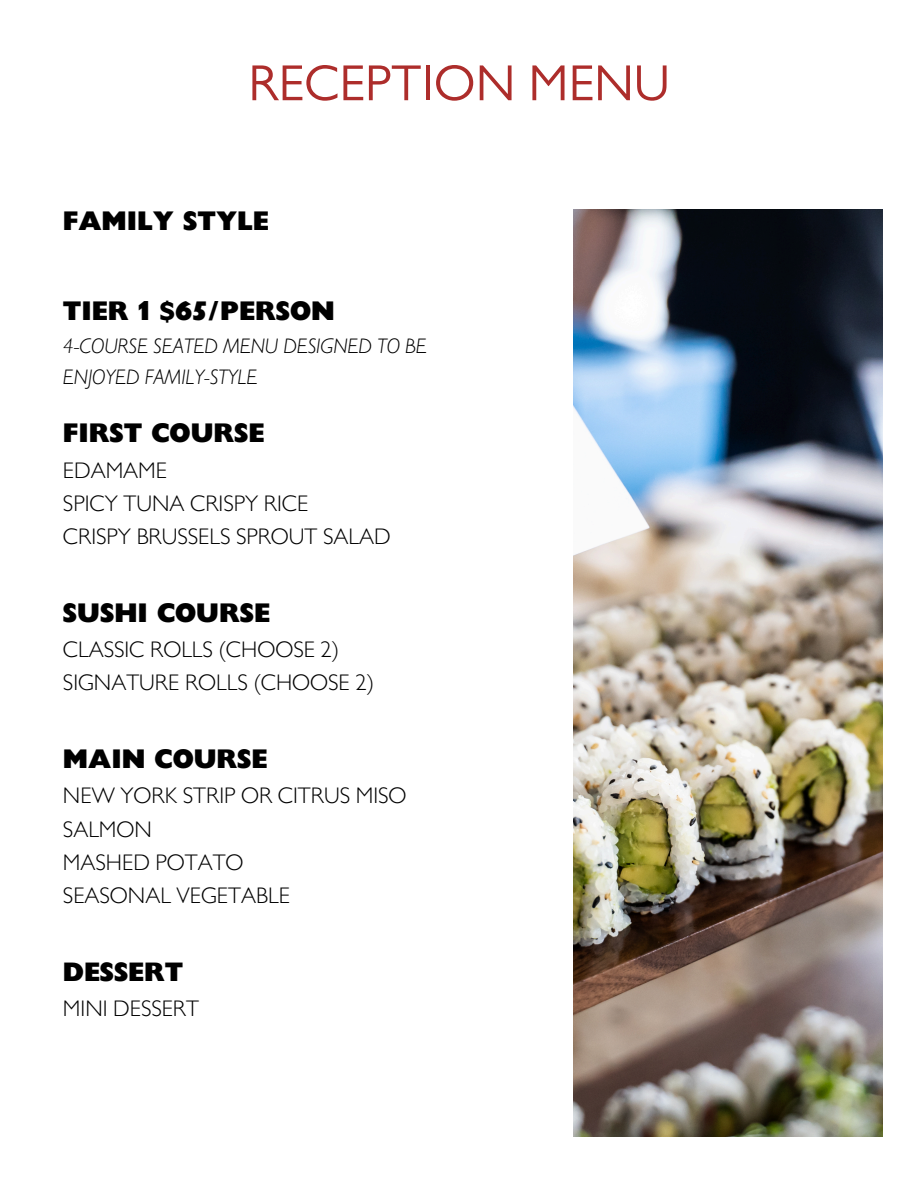
<style>
.page{position:relative;width:918px;height:1188px;background:#fff}
.page>*{position:absolute;margin:0;border:0;box-sizing:border-box;transform-origin:0 0}
.t1{font:51px "Gill Sans";color:#ad2d2b}
.t2{font:700 expanded 27px "Gill Sans Display MT Std";color:#000}
.t3{font:700 expanded 26.85px "Gill Sans Display MT Std";color:#000}
.t4{font:300 22.5px/33.3px "Gill Sans MT Std";color:#000}
.t5{font:italic 300 21px/31px "Gill Sans MT Std";color:#000}
</style>
<div class="page">
<img style="left:573px;top:210px;width:310px;height:927px">
<h1 class="t1" style="left:248px;top:65px;width:423px">RECEPTION MENU</h1>
<p class="t2" style="left:63px;top:212px;width:207px">FAMILY STYLE</p>
<p class="t2" style="left:63px;top:302px;width:273px">TIER 1 $65/PERSON</p>
<p class="t5" style="left:63px;top:334px;width:365px">4-COURSE SEATED MENU DESIGNED TO BE<br>ENJOYED FAMILY-STYLE</p>
<p class="t2" style="left:63px;top:424px;width:203px">FIRST COURSE</p>
<p class="t4" style="left:63px;top:457px;width:106px">EDAMAME</p>
<p class="t4" style="left:63px;top:490px;width:247px">SPICY TUNA CRISPY RICE</p>
<p class="t4" style="left:63px;top:523px;width:329px">CRISPY BRUSSELS SPROUT SALAD</p>
<p class="t2" style="left:63px;top:603px;width:209px">SUSHI COURSE</p>
<p class="t4" style="left:63px;top:636px;width:278px">CLASSIC ROLLS (CHOOSE 2)</p>
<p class="t4" style="left:63px;top:670px;width:313px">SIGNATURE ROLLS (CHOOSE 2)</p>
<p class="t2" style="left:63px;top:749px;width:206px">MAIN COURSE</p>
<p class="t4" style="left:63px;top:783px;width:345px">NEW YORK STRIP OR CITRUS MISO<br>SALMON</p>
<p class="t4" style="left:63px;top:849px;width:182px">MASHED POTATO</p>
<p class="t4" style="left:63px;top:882px;width:228px">SEASONAL VEGETABLE</p>
<p class="t3" style="left:63px;top:962px;width:122px">DESSERT</p>
<p class="t4" style="left:63px;top:995px;width:138px">MINI DESSERT</p>
</div>
